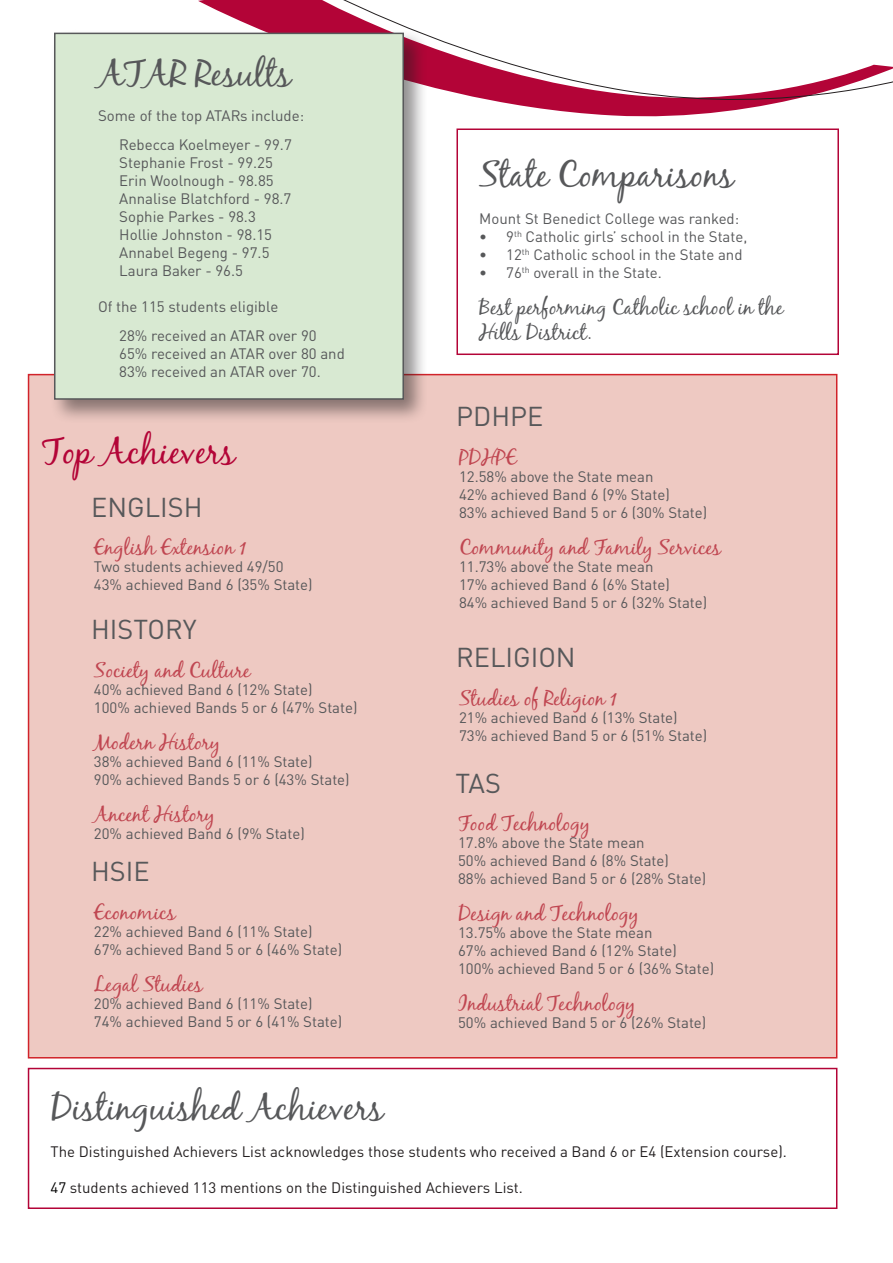
<style>
.page{position:relative;width:893px;height:1263px;background:#fff}
.page>*{position:absolute;margin:0;border:0;box-sizing:border-box;transform-origin:0 0}
.Sub_Heading_1{font:36px "Black Jack";color:#57585a}
.Paragraph_Style_1{font:36px "Black Jack";color:#b30437}
.Paragraph_Style_1-2{font:27px "DINOT";color:#57585a}
.Paragraph_Style_1-3{font:21px "Black Jack";color:#c04651}
.Paragraph_Style_1-4{font:21px/25.2px "Black Jack";color:#57585a}
.Paragraph_Style_1-5{font:15px/18px "DINOT";color:#57585a}
.Paragraph_Style_1-6{font:15px "DINOT";color:#231f20}
.s1{color:#000}
</style>
<div class="page">
<svg style="left:206px;top:0;width:687px;height:116px"></svg>
<div style="left:29px;top:375px;width:808px;height:683px;background:#eec9c2"></div>
<div style="left:28px;top:1068px;width:809px;height:141px;border:2px solid #b30437"></div>
<div style="left:456px;top:128px;width:383px;height:227px;border:2px solid #b30437"></div>
<div style="left:50px;top:29px;width:379px;height:395px;background:#231f20;opacity:.5"></div>
<div style="left:55px;top:33px;width:348px;height:366px;background:#d8e9d2"></div>
<div style="left:54px;top:33px;width:350px;height:367px;border:2px solid #57585a"></div>
<p class="Sub_Heading_1" style="left:98px;top:52px;width:194px">ATAR Results</p>
<p class="Paragraph_Style_1-5" style="left:98px;top:107px;width:208px">Some of the top ATARs include:</p>
<p class="Paragraph_Style_1-5" style="left:119px;top:135px;width:174px">Rebecca Koelmeyer - 99.7<br>Stephanie Frost - 99.25<br>Erin Woolnough - 98.85<br>Annalise Blatchford - 98.7<br>Sophie Parkes - 98.3<br>Hollie Johnston - 98.15<br>Annabel Begeng - 97.5<br>Laura Baker - 96.5</p>
<p class="Paragraph_Style_1-5" style="left:98px;top:297px;width:182px">Of the 115 students eligible</p>
<p class="Paragraph_Style_1-5" style="left:119px;top:326px;width:199px">28% received an ATAR over 90</p>
<p class="Paragraph_Style_1-5" style="left:119px;top:344px;width:227px">65% received an ATAR over 80 and</p>
<p class="Paragraph_Style_1-5" style="left:119px;top:362px;width:203px">83% received an ATAR over 70.</p>
<p class="Paragraph_Style_1" style="left:42px;top:429px;width:195px">Top Achievers</p>
<p class="Paragraph_Style_1-2" style="left:91px;top:490px;width:113px">ENGLISH</p>
<p class="Paragraph_Style_1-3" style="left:94px;top:535px;width:154px">English Extension 1</p>
<p class="Paragraph_Style_1-5" style="left:94px;top:558px;width:220px">Two students achieved 49/50<br>43% achieved Band 6 (35% State)</p>
<p class="Paragraph_Style_1-2" style="left:91px;top:612px;width:107px">HISTORY</p>
<p class="Paragraph_Style_1-3" style="left:94px;top:657px;width:158px">Society and Culture</p>
<p class="Paragraph_Style_1-5" style="left:94px;top:680px;width:265px">40% achieved Band 6 (12% State)<br>100% achieved Bands 5 or 6 (47% State)</p>
<p class="Paragraph_Style_1-3" style="left:94px;top:729px;width:128px">Modern History</p>
<p class="Paragraph_Style_1-5" style="left:94px;top:752px;width:257px">38% achieved Band 6 (11% State)<br>90% achieved Bands 5 or 6 (43% State)</p>
<p class="Paragraph_Style_1-3" style="left:94px;top:801px;width:122px">Ancent History</p>
<p class="Paragraph_Style_1-5" style="left:94px;top:824px;width:212px">20% achieved Band 6 (9% State)</p>
<p class="Paragraph_Style_1-2" style="left:91px;top:854px;width:60px">HSIE</p>
<p class="Paragraph_Style_1-3" style="left:94px;top:899px;width:83px">Economics</p>
<p class="Paragraph_Style_1-5" style="left:94px;top:922px;width:250px">22% achieved Band 6 (11% State)<br>67% achieved Band 5 or 6 (46% State)</p>
<p class="Paragraph_Style_1-3" style="left:94px;top:971px;width:110px">Legal Studies</p>
<p class="Paragraph_Style_1-5" style="left:94px;top:994px;width:250px">20% achieved Band 6 (11% State)<br>74% achieved Band 5 or 6 (41% State)</p>
<p class="Sub_Heading_1" style="left:479px;top:152px;width:256px">State Comparisons</p>
<p class="Paragraph_Style_1-5" style="left:479px;top:209px;width:261px">Mount St Benedict College was ranked:</p>
<p class="Paragraph_Style_1-5" style="left:479px;top:227px;width:270px">• 9<sup>th</sup> Catholic girls’ school in the State,</p>
<p class="Paragraph_Style_1-5" style="left:479px;top:245px;width:265px">• 12<sup>th</sup> Catholic school in the State and</p>
<p class="Paragraph_Style_1-5" style="left:479px;top:263px;width:184px">• 76<sup>th</sup> overall in the State.</p>
<p class="Paragraph_Style_1-4" style="left:479px;top:294px;width:305px">Best performing Catholic school in the<br>Hills District.</p>
<p class="Paragraph_Style_1-2" style="left:456px;top:399px;width:89px">PDHPE</p>
<p class="Paragraph_Style_1-3" style="left:459px;top:444px;width:59px">PDHPE</p>
<p class="Paragraph_Style_1-5" style="left:459px;top:467px;width:250px">12.58% above the State mean<br>42% achieved Band 6 (9% State)<br>83% achieved Band 5 or 6 (30% State)</p>
<p class="Paragraph_Style_1-3" style="left:459px;top:534px;width:264px">Community and Family Services</p>
<p class="Paragraph_Style_1-5" style="left:459px;top:557px;width:250px">11.73% above the State mean<br>17% achieved Band 6 (6% State)<br>84% achieved Band 5 or 6 (32% State)</p>
<p class="Paragraph_Style_1-2" style="left:456px;top:640px;width:121px">RELIGION</p>
<p class="Paragraph_Style_1-3" style="left:459px;top:685px;width:160px">Studies of Religion 1</p>
<p class="Paragraph_Style_1-5" style="left:459px;top:708px;width:250px">21% achieved Band 6 (13% State)<br>73% achieved Band 5 or 6 (51% State)</p>
<p class="Paragraph_Style_1-2" style="left:455px;top:766px;width:47px">TAS</p>
<p class="Paragraph_Style_1-3" style="left:458px;top:811px;width:133px">Food Technology</p>
<p class="Paragraph_Style_1-5" style="left:458px;top:834px;width:250px">17.8% above the State mean<br>50% achieved Band 6 (8% State)<br>88% achieved Band 5 or 6 (28% State)</p>
<p class="Paragraph_Style_1-3" style="left:458px;top:901px;width:182px">Design and Technology</p>
<p class="Paragraph_Style_1-5" style="left:458px;top:924px;width:258px">13.75% above the State mean<br>67% achieved Band 6 (12% State)<br>100% achieved Band 5 or 6 (36% State)</p>
<p class="Paragraph_Style_1-3" style="left:458px;top:991px;width:179px">Industrial Technology</p>
<p class="Paragraph_Style_1-5" style="left:458px;top:1014px;width:250px">50% achieved Band 5 or 6 (26% State)</p>
<p class="Sub_Heading_1" style="left:51px;top:1086px;width:334px">Distinguished Achievers</p>
<p class="Paragraph_Style_1-6" style="left:51px;top:1142px;width:738px">The Distinguished Achievers List acknowledges those students who received a Band 6 or E4 (Extension course).</p>
<p class="Paragraph_Style_1-6" style="left:51px;top:1178px;width:474px"><span class="s1">47</span> students achieved 113 mentions on the Distinguished Achievers List.</p>
</div>
